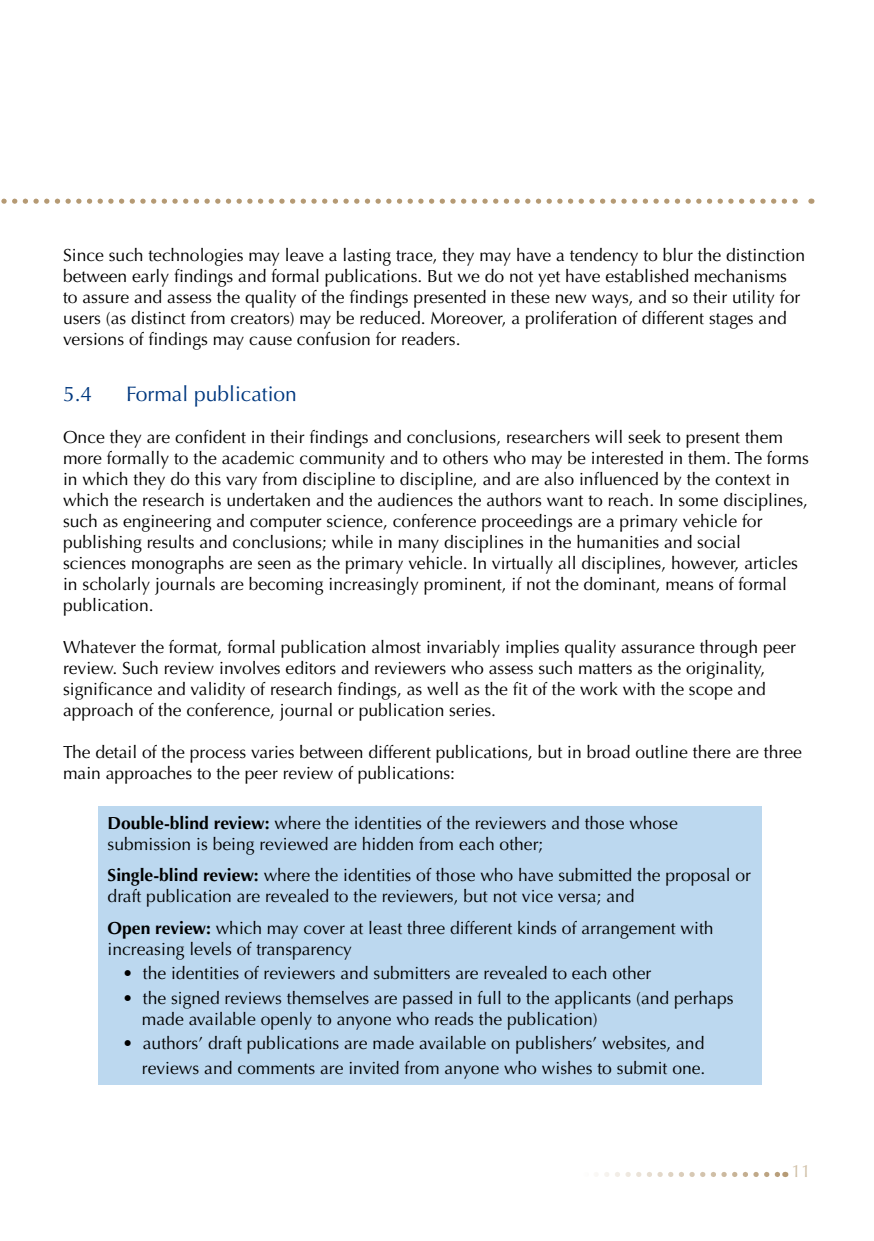
<style>
.page{position:relative;width:874px;height:1241px;background:#fff}
.page>*{position:absolute;margin:0;border:0;box-sizing:border-box;transform-origin:0 0}
.t1{font:21px "Optima";color:#00387f}
.t2{font:17.5px/21px "Optima";color:#000}
.t3{font:17.5px "Optima";color:#d0c0a7}
.s1{font-weight:700}
</style>
<div class="page">
<svg style="left:597px;top:1171px;width:188px;height:5px"></svg>
<svg style="left:1px;top:198px;width:810px;height:6px"></svg>
<div style="left:98px;top:805px;width:663px;height:279px;background:#bcd8ef"></div>
<p class="t2" style="left:63px;top:245px;width:743px">Since such technologies may leave a lasting trace, they may have a tendency to blur the distinction between early findings and formal publications. But we do not yet have established mechanisms to assure and assess the quality of the findings presented in these new ways, and so their utility for users (as distinct from creators) may be reduced. Moreover, a proliferation of different stages and versions of findings may cause confusion for readers.</p>
<p class="t1" style="left:63px;top:381px;width:31px">5.4</p>
<p class="t1" style="left:126px;top:381px;width:172px">Formal publication</p>
<p class="t2" style="left:63px;top:427px;width:746px">Once they are confident in their findings and conclusions, researchers will seek to present them more formally to the academic community and to others who may be interested in them. The forms in which they do this vary from discipline to discipline, and are also influenced by the context in which the research is undertaken and the audiences the authors want to reach. In some disciplines, such as engineering and computer science, conference proceedings are a primary vehicle for publishing results and conclusions; while in many disciplines in the humanities and social<br>sciences monographs are seen as the primary vehicle. In virtually all disciplines, however, articles in scholarly journals are becoming increasingly prominent, if not the dominant, means of formal publication.</p>
<p class="t2" style="left:63px;top:637px;width:734px">Whatever the format, formal publication almost invariably implies quality assurance through peer review. Such review involves editors and reviewers who assess such matters as the originality, significance and validity of research findings, as well as the fit of the work with the scope and approach of the conference, journal or publication series.</p>
<p class="t2" style="left:63px;top:742px;width:740px">The detail of the process varies between different publications, but in broad outline there are three main approaches to the peer review of publications:</p>
<p class="t2" style="left:107px;top:812px;width:571px"><span class="s1">Double-blind review:</span> where the identities of the reviewers and those whose submission is being reviewed are hidden from each other;</p>
<p class="t2" style="left:107px;top:864px;width:644px"><span class="s1">Single-blind review:</span> where the identities of those who have submitted the proposal or draft publication are revealed to the reviewers, but not vice versa; and</p>
<p class="t2" style="left:107px;top:917px;width:607px"><span class="s1">Open review:</span> which may cover at least three different kinds of arrangement with increasing levels of transparency</p>
<p class="t2" style="left:122px;top:962px;width:530px">• the identities of reviewers and submitters are revealed to each other</p>
<p class="t2" style="left:142px;top:987px;width:593px;text-indent:-19px">• the signed reviews themselves are passed in full to the applicants (and perhaps made available openly to anyone who reads the publication)</p>
<p class="t2" style="left:122px;top:1031px;width:584px;line-height:24.5px;text-align:right">• authors’ draft publications are made available on publishers’ websites, and reviews and comments are invited from anyone who wishes to submit one.</p>
<p class="t3" style="left:791px;top:1160px;width:21px">11</p>
</div>
